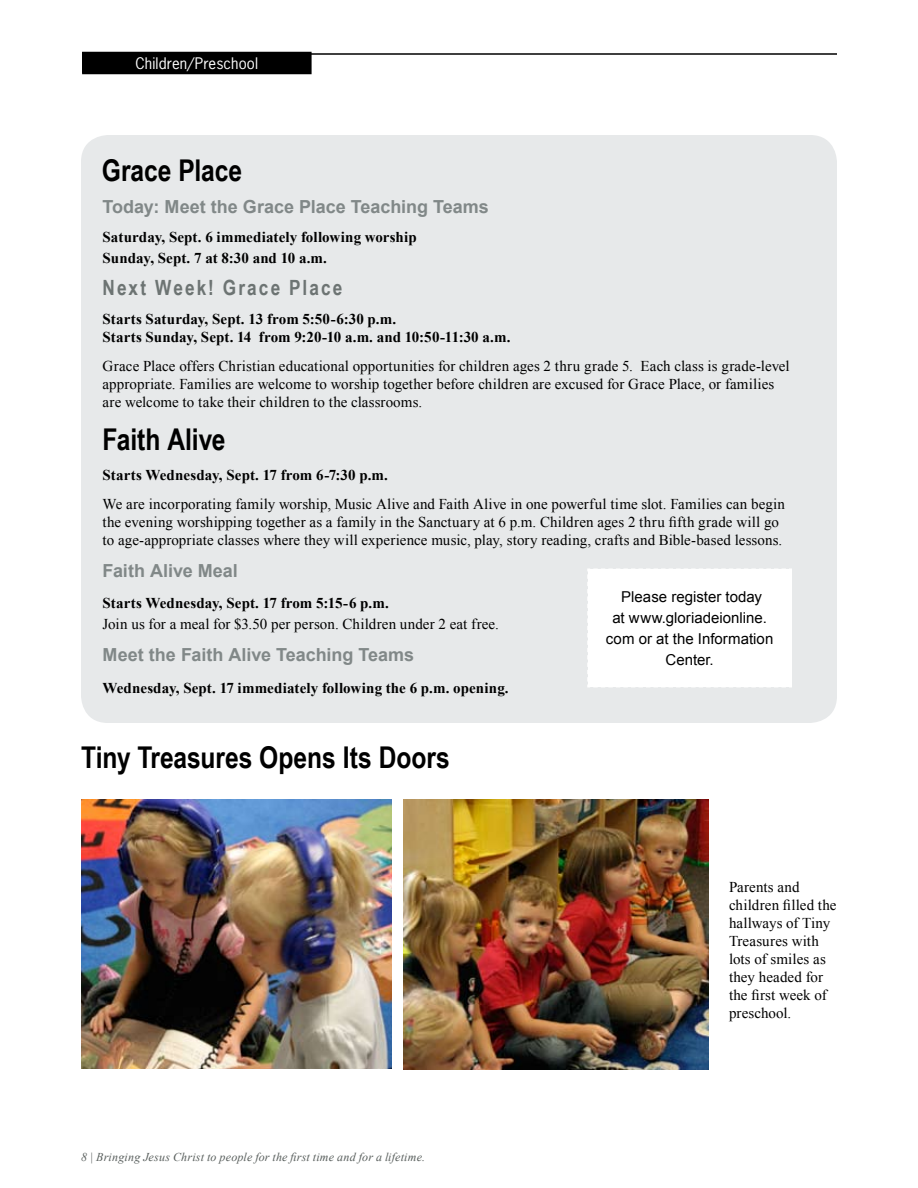
<style>
.page{position:relative;width:918px;height:1188px;background:#fff}
.page>*{position:absolute;margin:0;border:0;box-sizing:border-box;transform-origin:0 0}
.t1{font:700 30px "Arial Narrow";color:#000}
.t2{font:700 21px "Arial Narrow";letter-spacing:.1em;color:#6d7473}
.t3{font:700 18px "Arial";color:#818888}
.t4{font:15px/18px "Times New Roman";letter-spacing:.005em;color:#000}
.t5{font:700 15px/21px "Times New Roman";letter-spacing:.005em;color:#000}
.t6{font:15px/21px "Arial";color:#000;text-align:center}
.t7{font:15px "News Gothic Std";letter-spacing:.01em;color:#fff}
.t8{font:italic 12px "Times New Roman";letter-spacing:.015em;color:#585e5c}
</style>
<div class="page">
<hr style="left:115px;top:53px;width:722px;height:2px;background:#000">
<div style="left:83px;top:52px;width:228px;height:22px;background:#000"></div>
<div style="left:81px;top:135px;width:756px;height:588px;background:#e7e9ea;border-radius:27px"></div>
<div style="left:587px;top:568px;width:205px;height:120px;background:#fff"></div>
<img style="left:81px;top:800px;width:311px;height:268px">
<img style="left:404px;top:800px;width:305px;height:269px">
<p class="t7" style="left:136px;top:54px;width:124px">Children/Preschool</p>
<h1 class="t1" style="left:102px;top:148px;width:142px">Grace Place</h1>
<p class="t3" style="left:103px;top:195px;width:388px">Today: Meet the Grace Place Teaching Teams</p>
<p class="t5" style="left:103px;top:226px;width:316px">Saturday, Sept. 6 immediately following worship<br>Sunday, Sept. 7 at 8:30 and 10 a.m.</p>
<h2 class="t2" style="left:103px;top:272px;width:241px">Next Week! Grace Place</h2>
<p class="t5" style="left:103px;top:309px;width:409px;line-height:18px">Starts Saturday, Sept. 13 from 5:50-6:30 p.m.<br>Starts Sunday, Sept. 14 from 9:20-10 a.m. and 10:50-11:30 a.m.</p>
<p class="t4" style="left:103px;top:356px;width:689px">Grace Place offers Christian educational opportunities for children ages 2 thru grade 5. Each class is grade-level appropriate. Families are welcome to worship together before children are excused for Grace Place, or families are welcome to take their children to the classrooms.</p>
<h1 class="t1" style="left:103px;top:417px;width:124px">Faith Alive</h1>
<p class="t5" style="left:103px;top:464px;width:287px">Starts Wednesday, Sept. 17 from 6-7:30 p.m.</p>
<p class="t4" style="left:103px;top:495px;width:684px">We are incorporating family worship, Music Alive and Faith Alive in one powerful time slot. Families can begin the evening worshipping together as a family in the Sanctuary at 6 p.m. Children ages 2 thru fifth grade will go to age-appropriate classes where they will experience music, play, story reading, crafts and Bible-based lessons.</p>
<p class="t3" style="left:103px;top:558px;width:137px">Faith Alive Meal</p>
<p class="t5" style="left:103px;top:593px;width:288px">Starts Wednesday, Sept. 17 from 5:15-6 p.m.</p>
<p class="t4" style="left:103px;top:615px;width:398px">Join us for a meal for $3.50 per person. Children under 2 eat free.</p>
<p class="t3" style="left:103px;top:643px;width:313px">Meet the Faith Alive Teaching Teams</p>
<p class="t5" style="left:103px;top:677px;width:407px">Wednesday, Sept. 17 immediately following the 6 p.m. opening.</p>
<p class="t6" style="left:606px;top:586px;width:169px">Please register today<br>at www.gloriadeionline. com or at the Information<br>Center.</p>
<h1 class="t1" style="left:81px;top:735px;width:370px">Tiny Treasures Opens Its Doors</h1>
<p class="t8" style="left:90px;top:1148px;width:337px">| Bringing Jesus Christ to people for the first time and for a lifetime.</p>
<p class="t4" style="left:729px;top:878px;width:109px">Parents and children filled the hallways of Tiny<br>Treasures with lots of smiles as they headed for the first week of preschool.</p>
</div>
